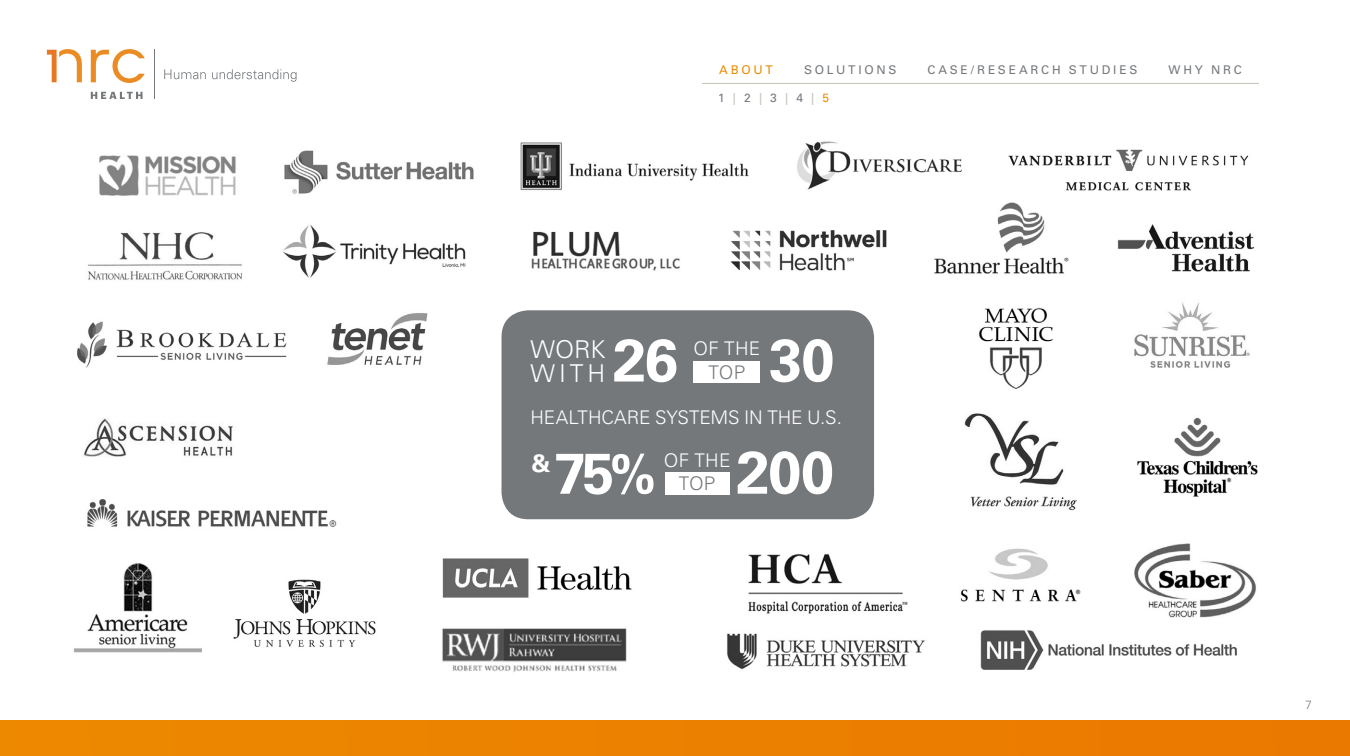
<style>
.page{position:relative;width:1350px;height:756px;background:#fff}
.page>*{position:absolute;margin:0;border:0;box-sizing:border-box;transform-origin:0 0}
.t1{font:700 60px "Univers LT Std";letter-spacing:-.025em;color:#fff}
.t2{font:700 57.2px "Univers LT Std";color:#fff}
.t3{font:300 24.6px/23.6px "Univers LT Std";letter-spacing:.075em;color:#fff}
.t4{font:700 24px "Univers LT Std";color:#fff}
.t5{font:300 18.8px "Univers LT Std";color:#fff}
.t6{font:300 18.8px "Univers LT Std";letter-spacing:.005em;color:#75787b}
.t7{font:12px "Univers LT Std";letter-spacing:.23em;color:#75787b}
.t8{font:12px "Univers LT Std";letter-spacing:.225em;color:#ed8b00}
.t9{font:300 12px "Univers LT Std";color:#75787b}
.s1{color:#c4bfb6}
.s2{color:#ed8b00}
.s3{font-size:52.2px}
</style>
<div class="page">
<div style="left:0;top:720px;width:1349px;height:36px;background:#ec8100"></div>
<img style="left:73px;top:141px;width:1184px;height:531px">
<div style="left:501px;top:310px;width:373px;height:209px;background:#75787b;border-radius:27px"></div>
<div style="left:693px;top:361px;width:67px;height:22px;background:#fff"></div>
<div style="left:664px;top:472px;width:65px;height:23px;background:#fff"></div>
<hr style="left:702px;top:83px;width:556px;height:1px;background:#c4bfb6">
<svg style="left:91px;top:92px;width:51px;height:7px"></svg>
<svg style="left:91px;top:49px;width:54px;height:34px"></svg>
<svg style="left:47px;top:49px;width:35px;height:33px"></svg>
<svg style="left:164px;top:69px;width:42px;height:10px"></svg>
<svg style="left:212px;top:69px;width:84px;height:13px"></svg>
<hr style="left:154px;top:50px;width:1px;height:49px;background:#75787b">
<p class="t8" style="left:719px;top:63px;width:55px">ABOUT</p>
<p class="t7" style="left:804px;top:63px;width:94px">SOLUTIONS</p>
<p class="t7" style="left:927px;top:63px;width:211px">CASE/RESEARCH STUDIES</p>
<p class="t7" style="left:1168px;top:63px;width:75px">WHY NRC</p>
<p class="t7" style="left:718px;top:91px;width:112px">1 <span class="s1">|</span> 2 <span class="s1">|</span> 3 <span class="s1">|</span> 4 <span class="s1">|</span> <span class="s2">5</span></p>
<h3 class="t3" style="left:530px;top:337px;width:76px">WORK<br>WITH</h3>
<h1 class="t1" style="left:612px;top:325px;width:67px">26</h1>
<h3 class="t5" style="left:693px;top:337px;width:68px">OF THE</h3>
<h3 class="t6" style="left:708px;top:361px;width:39px">TOP</h3>
<h1 class="t1" style="left:769px;top:325px;width:67px">30</h1>
<h3 class="t5" style="left:530px;top:406px;width:313px">HEALTHCARE SYSTEMS IN THE U.S.</h3>
<h3 class="t4" style="left:532px;top:449px;width:20px">&amp;</h3>
<h2 class="t2" style="left:554px;top:440px;width:103px">75<span class="s3">%</span></h2>
<h3 class="t5" style="left:663px;top:449px;width:68px">OF THE</h3>
<h3 class="t6" style="left:678px;top:472px;width:38px">TOP</h3>
<h1 class="t1" style="left:736px;top:437px;width:99px">200</h1>
<p class="t9" style="left:1305px;top:698px;width:8px">7</p>
</div>
